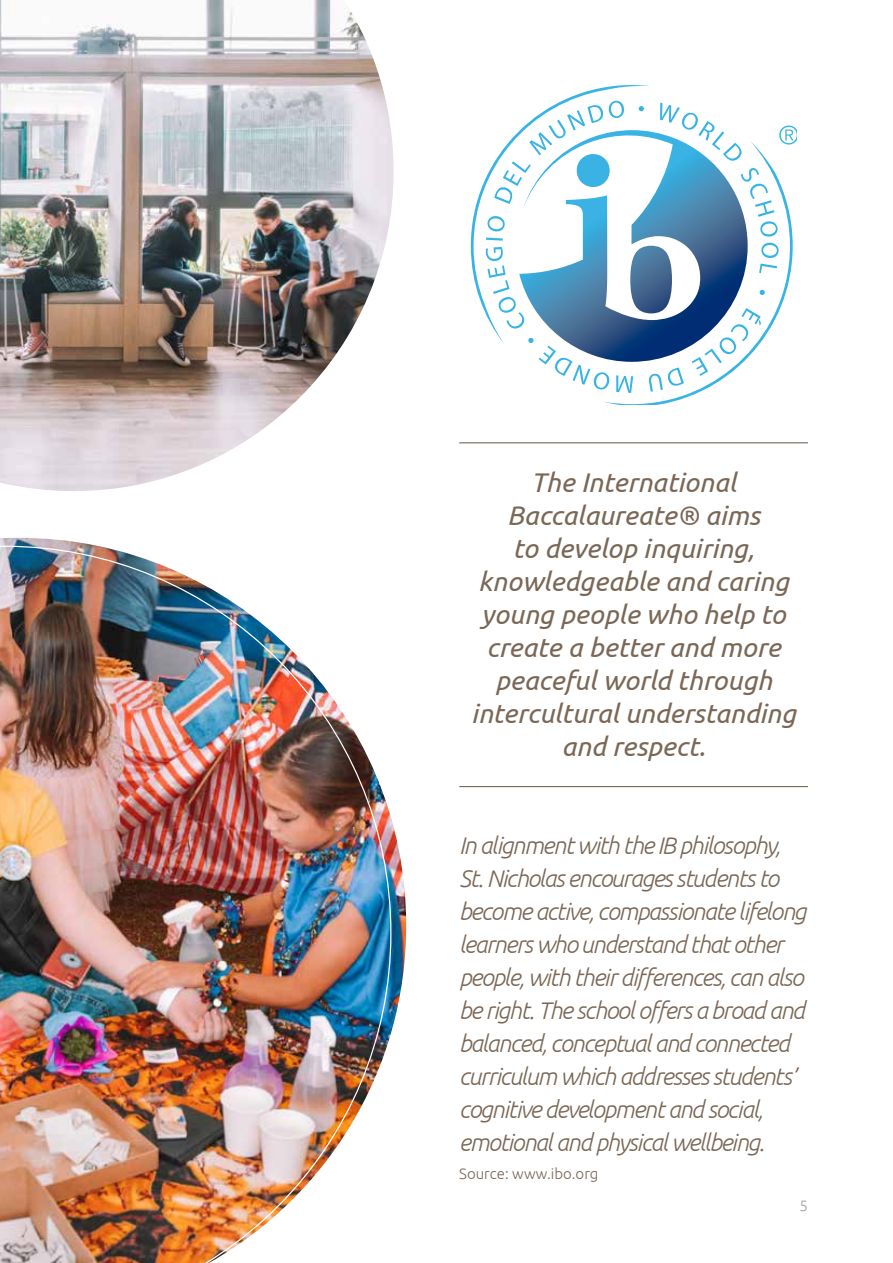
<style>
.page{position:relative;width:893px;height:1263px;background:#fff}
.page>*{position:absolute;margin:0;border:0;box-sizing:border-box;transform-origin:0 0}
.t1{font:italic 27px/33px "Ubuntu";color:#7a6756;text-align:center}
.t2{font:italic 300 24px/33px "Ubuntu";letter-spacing:-.05em;color:#7a6756}
.t3{font:300 15px "Ubuntu";color:#7a6756}
.t4{font:300 15px "Ubuntu";color:#9d9d9c}
</style>
<div class="page">
<img style="left:0;top:538px;width:406px;height:495px">
<img style="left:0;top:546px;width:391px;height:717px">
<svg style="left:542px;top:362px;width:60px;height:28px"></svg>
<svg style="left:660px;top:103px;width:55px;height:27px"></svg>
<svg style="left:538px;top:130px;width:187px;height:232px"></svg>
<svg style="left:602px;top:141px;width:191px;height:264px"></svg>
<svg style="left:471px;top:85px;width:180px;height:259px"></svg>
<svg style="left:779px;top:126px;width:17px;height:19px"></svg>
<hr style="left:459px;top:786px;width:349px;height:1px;background:#7a6756">
<hr style="left:459px;top:442px;width:349px;height:1px;background:#7a6756">
<img style="left:0;top:0;width:394px;height:491px">
<p class="t1" style="left:471px;top:465px;width:326px">The International<br>Baccalaureate® aims<br>to develop inquiring, knowledgeable and caring young people who help to create a better and more peaceful world through intercultural understanding and respect.</p>
<p class="t2" style="left:459px;top:828px;width:349px">In alignment with the IB philosophy, St. Nicholas encourages students to become active, compassionate lifelong learners who understand that other people, with their differences, can also be right. The school offers a broad and balanced, conceptual and connected curriculum which addresses students’ cognitive development and social, emotional and physical wellbeing.</p>
<p class="t3" style="left:459px;top:1164px;width:141px">Source: www.ibo.org</p>
<p class="t4" style="left:799px;top:1196px;width:10px">5</p>
</div>
